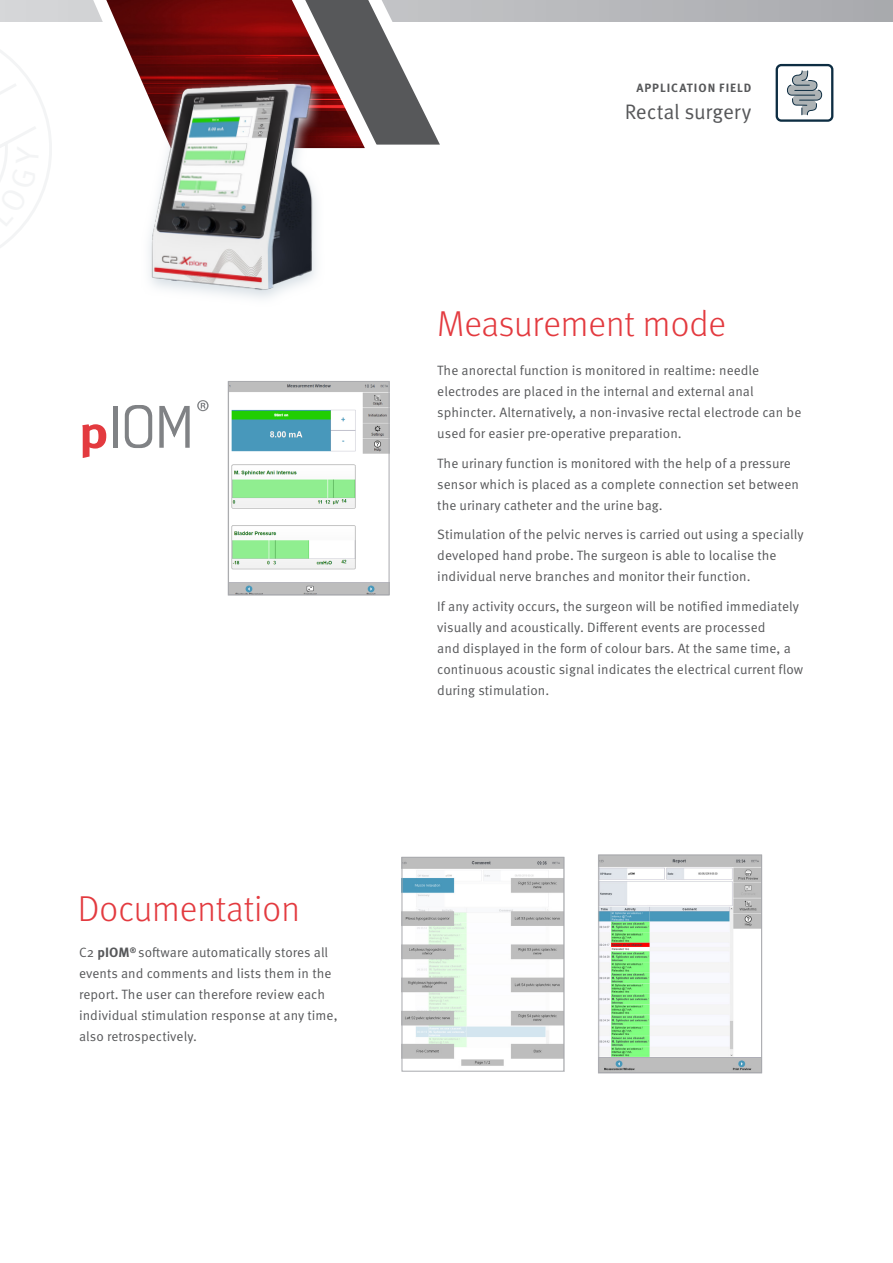
<style>
.page{position:relative;width:893px;height:1263px;background:#fff}
.page>*{position:absolute;margin:0;border:0;box-sizing:border-box;transform-origin:0 0}
.t1{font:300 36px "Meta Pro";color:#e33a3f}
.t2{font:21px "Meta Pro Norm";letter-spacing:-.005em;color:#57585a}
.t3{font:13.5px/21px "Meta Pro Norm";letter-spacing:.005em;color:#57585a}
.t4{font:700 12px "Meta Pro";letter-spacing:.08em;color:#57585a}
.s1{font-family:"Meta Pro";font-weight:700}
</style>
<div class="page">
<svg style="left:0;top:0;width:893px;height:22px;background:#b6b7ba"></svg>
<svg style="left:82px;top:424px;width:24px;height:34px"></svg>
<div style="left:113px;top:406px;width:5px;height:41px;background:#808285"></div>
<svg style="left:159px;top:406px;width:31px;height:42px"></svg>
<svg style="left:125px;top:405px;width:27px;height:43px"></svg>
<svg style="left:197px;top:400px;width:12px;height:11px"></svg>
<div style="left:776px;top:64px;width:57px;height:58px;border:2px solid #0d2d42;border-radius:5px"></div>
<svg style="left:787px;top:70px;width:35px;height:46px"></svg>
<img style="left:404px;top:859px;width:158px;height:207px">
<div style="left:402px;top:857px;width:162px;height:214px;border:1px solid #a8a9ad"></div>
<img style="left:600px;top:857px;width:160px;height:214px">
<div style="left:598px;top:855px;width:164px;height:218px;border:1px solid #a8a9ad"></div>
<img style="left:230px;top:383px;width:157px;height:210px">
<div style="left:228px;top:381px;width:161px;height:214px;border:1px solid #a8a9ad"></div>
<svg style="left:0;top:11px;width:68px;height:237px"></svg>
<svg style="left:394px;top:0;width:72px;height:145px"></svg>
<svg style="left:68px;top:0;width:326px;height:149px"></svg>
<img style="left:132px;top:69px;width:211px;height:229px">
<h1 class="t1" style="left:78px;top:882px;width:224px">Documentation</h1>
<p class="t3" style="left:79px;top:941px;width:260px">C2 <span class="s1">pIOM</span><sup>®</sup> software automatically stores all events and comments and lists them in the report. The user can therefore review each individual stimulation response at any time, also retrospectively.</p>
<p class="t4" style="left:636px;top:79px;width:117px">APPLICATION FIELD</p>
<h2 class="t2" style="left:625px;top:96px;width:128px">Rectal surgery</h2>
<h1 class="t1" style="left:437px;top:297px;width:290px">Measurement mode</h1>
<p class="t3" style="left:437px;top:359px;width:366px">The anorectal function is monitored in realtime: needle electrodes are placed in the internal and external anal sphincter. Alternatively, a non-invasive rectal electrode can be used for easier pre-operative preparation.</p>
<p class="t3" style="left:437px;top:452px;width:363px">The urinary function is monitored with the help of a pressure sensor which is placed as a complete connection set between the urinary catheter and the urine bag.</p>
<p class="t3" style="left:437px;top:523px;width:368px">Stimulation of the pelvic nerves is carried out using a specially developed hand probe. The surgeon is able to localise the individual nerve branches and monitor their function.</p>
<p class="t3" style="left:437px;top:595px;width:367px">If any activity occurs, the surgeon will be notified immediately visually and acoustically. Different events are processed<br>and displayed in the form of colour bars. At the same time, a continuous acoustic signal indicates the electrical current flow during stimulation.</p>
</div>
